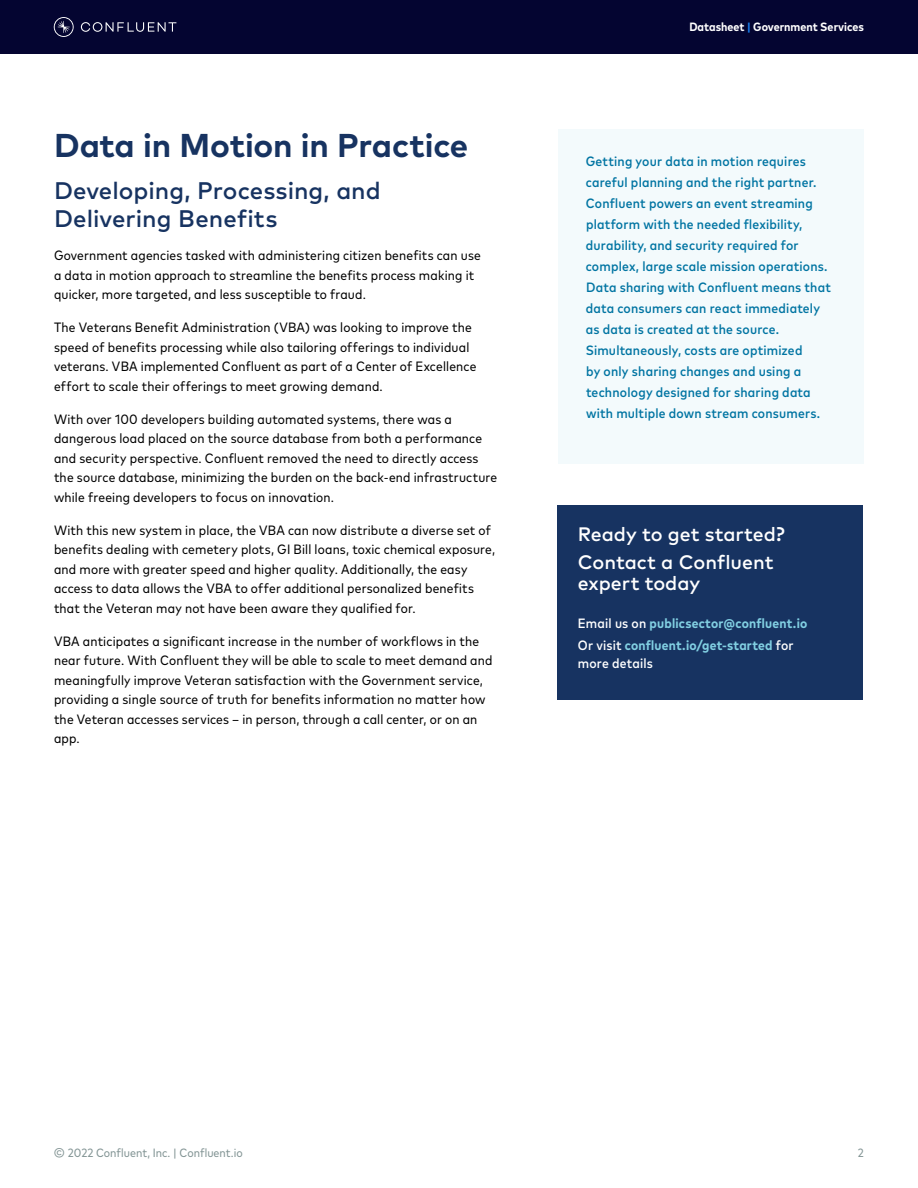
<style>
.page{position:relative;width:918px;height:1188px;background:#fff}
.page>*{position:absolute;margin:0;border:0;box-sizing:border-box;transform-origin:0 0}
.t1{font:700 33px "Mark Pro";letter-spacing:-.005em;color:#173361}
.t2{font:500 24px/28.5px "Mark Pro";color:#173361}
.t3{font:500 19.5px/27.8px "Mark Pro";color:#fff}
.t4{font:condensed 13.5px/19.5px "Mark Pro";letter-spacing:.015em;color:#000}
.t5{font:500 condensed 13.5px/21px "Mark Pro";letter-spacing:.015em;color:#0074a2}
.t6{font:700 condensed 13.5px/22.5px "Mark Pro";letter-spacing:.015em;color:#81cfe2}
.t7{font:500 condensed 13.5px "Mark Pro";letter-spacing:.015em;color:#fff}
.t8{font:condensed 12px "Mark Pro";color:#829494}
.t9{font:700 condensed 12px "Mark Pro";color:#fff}
.s1{color:#197eed}
.s2{font-weight:500;color:#fff}
</style>
<div class="page">
<div style="left:0;top:0;width:918px;height:54px;background:#040531"></div>
<svg style="left:81px;top:22px;width:95px;height:10px"></svg>
<svg style="left:54px;top:17px;width:20px;height:20px"></svg>
<div style="left:558px;top:129px;width:306px;height:335px;background:#f3fafc"></div>
<div style="left:558px;top:505px;width:305px;height:195px;background:#173361"></div>
<h1 class="t1" style="left:54px;top:120px;width:416px">Data in Motion in Practice</h1>
<h2 class="t2" style="left:54px;top:174px;width:328px">Developing, Processing, and<br>Delivering Benefits</h2>
<p class="t4" style="left:54px;top:245px;width:428px">Government agencies tasked with administering citizen benefits can use a data in motion approach to streamline the benefits process making it quicker, more targeted, and less susceptible to fraud.</p>
<p class="t4" style="left:54px;top:317px;width:424px">The Veterans Benefit Administration (VBA) was looking to improve the speed of benefits processing while also tailoring offerings to individual veterans. VBA implemented Confluent as part of a Center of Excellence effort to scale their offerings to meet growing demand.</p>
<p class="t4" style="left:54px;top:408px;width:445px">With over 100 developers building automated systems, there was a dangerous load placed on the source database from both a performance and security perspective. Confluent removed the need to directly access the source database, minimizing the burden on the back-end infrastructure while freeing developers to focus on innovation.</p>
<p class="t4" style="left:54px;top:519px;width:443px">With this new system in place, the VBA can now distribute a diverse set of benefits dealing with cemetery plots, GI Bill loans, toxic chemical exposure, and more with greater speed and higher quality. Additionally, the easy access to data allows the VBA to offer additional personalized benefits that the Veteran may not have been aware they qualified for.</p>
<p class="t4" style="left:54px;top:630px;width:440px">VBA anticipates a significant increase in the number of workflows in the near future. With Confluent they will be able to scale to meet demand and meaningfully improve Veteran satisfaction with the Government service, providing a single source of truth for benefits information no matter how the Veteran accesses services – in person, through a call center, or on an app.</p>
<p class="t9" style="left:689px;top:17px;width:176px">Datasheet <span class="s1">|</span> Government Services</p>
<p class="t5" style="left:586px;top:150px;width:247px">Getting your data in motion requires careful planning and the right partner.<br>Confluent powers an event streaming platform with the needed flexibility, durability, and security required for complex, large scale mission operations.<br>Data sharing with Confluent means that data consumers can react immediately as data is created at the source.<br>Simultaneously, costs are optimized<br>by only sharing changes and using a technology designed for sharing data with multiple down stream consumers.</p>
<h3 class="t3" style="left:578px;top:518px;width:208px">Ready to get started?<br>Contact a Confluent</h3>
<h3 class="t3" style="left:578px;top:567px;width:124px">expert today</h3>
<p class="t6" style="left:578px;top:611px;width:231px"><span class="s2">Email us on</span> publicsector@confluent.io<br><span class="s2">Or visit</span> confluent.io/get-started <span class="s2">for</span></p>
<p class="t7" style="left:578px;top:653px;width:77px">more details</p>
<p class="t8" style="left:54px;top:1144px;width:190px">© 2022 Confluent, Inc. | Confluent.io</p>
<p class="t8" style="left:858px;top:1144px;width:7px">2</p>
</div>
